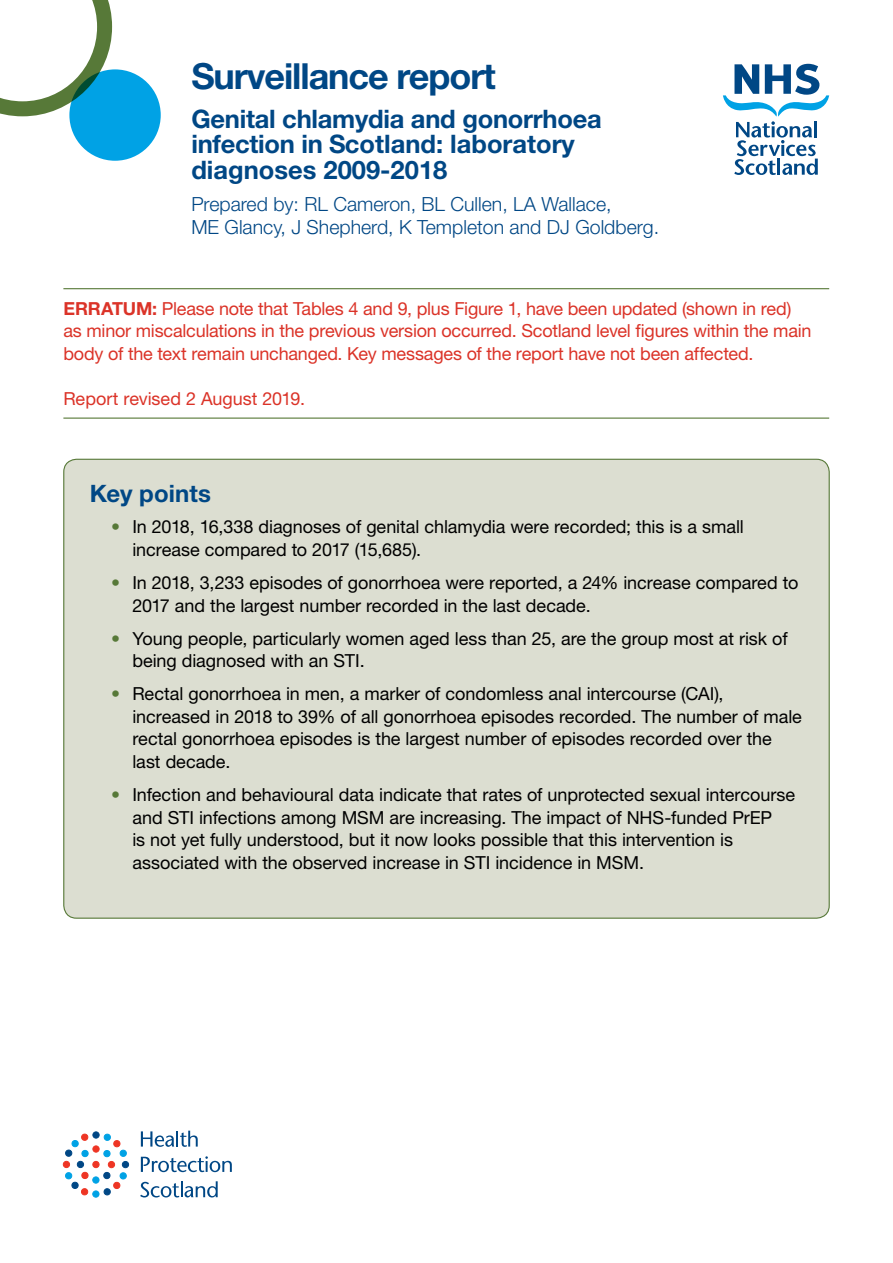
<style>
.page{position:relative;width:893px;height:1263px;background:#fff}
.page>*{position:absolute;margin:0;border:0;box-sizing:border-box;transform-origin:0 0}
.Title_1{font:700 36px "Helvetica Neue LT Std";letter-spacing:-.03em;color:#004785}
.Title_2_-_report_nam{font:700 25.5px/25.5px "Helvetica Neue LT Std";letter-spacing:-.01em;color:#004785}
.Heading_1{font:700 24px "Helvetica Neue LT Std";color:#004785}
.Title_3_-_prepared_b{font:300 19.5px/23.4px "Helvetica Neue LT Std";color:#004785}
.t1{font:18px/22.5px "Helvetica Neue LT Std";letter-spacing:-.005em;color:#000}
.Body{font:18px/22.5px "Helvetica Neue LT Std";letter-spacing:-.015em;color:#db3328}
.s1{font-weight:700}
.s2{color:#577938}
</style>
<div class="page">
<div style="left:69px;top:69px;width:92px;height:92px;background:#00a2e5;border-radius:50%"></div>
<svg style="left:0;top:0;width:112px;height:116px"></svg>
<div style="left:93px;top:1161px;width:6px;height:7px;background:#ee3524;border-radius:50%"></div>
<div style="left:93px;top:1161px;width:6px;height:7px;border:1px solid #ee3524;border-radius:50%"></div>
<div style="left:108px;top:1161px;width:7px;height:7px;background:#ee3524;border-radius:50%"></div>
<div style="left:108px;top:1161px;width:7px;height:7px;border:1px solid #ee3524;border-radius:50%"></div>
<div style="left:122px;top:1161px;width:7px;height:7px;background:#004785;border-radius:50%"></div>
<div style="left:122px;top:1161px;width:7px;height:7px;border:1px solid #004785;border-radius:50%"></div>
<svg style="left:65px;top:1172px;width:62px;height:25px"></svg>
<div style="left:77px;top:1161px;width:7px;height:6px;background:#004785;border-radius:50%"></div>
<div style="left:77px;top:1161px;width:7px;height:7px;border:1px solid #004785;border-radius:50%"></div>
<div style="left:63px;top:1161px;width:7px;height:6px;background:#ee3524;border-radius:50%"></div>
<div style="left:63px;top:1161px;width:7px;height:7px;border:1px solid #ee3524;border-radius:50%"></div>
<svg style="left:65px;top:1132px;width:62px;height:25px"></svg>
<svg style="left:141px;top:1131px;width:57px;height:16px"></svg>
<svg style="left:141px;top:1156px;width:91px;height:16px"></svg>
<svg style="left:140px;top:1181px;width:78px;height:16px"></svg>
<svg style="left:723px;top:64px;width:106px;height:110px"></svg>
<hr style="left:63px;top:288px;width:766px;height:1px;background:#577938">
<hr style="left:63px;top:417px;width:766px;height:2px;background:#577938">
<div style="left:64px;top:459px;width:765px;height:459px;background:#dcded1;border-radius:13px"></div>
<p class="Title_1" style="left:191px;top:54px;width:306px">Surveillance report</p>
<p class="Title_2_-_report_nam" style="left:191px;top:105px;width:412px">Genital chlamydia and gonorrhoea infection in Scotland: laboratory diagnoses 2009-2018</p>
<p class="Title_3_-_prepared_b" style="left:191px;top:192px;width:469px">Prepared by: RL Cameron, BL Cullen, LA Wallace,<br>ME Glancy, J Shepherd, K Templeton and DJ Goldberg.</p>
<p class="Body" style="left:63px;top:297px;width:750px"><span class="s1">ERRATUM:</span> Please note that Tables 4 and 9, plus Figure 1, have been updated (shown in red) as minor miscalculations in the previous version occurred. Scotland level figures within the main body of the text remain unchanged. Key messages of the report have not been affected.</p>
<p class="Body" style="left:63px;top:387px;width:243px">Report revised 2 August 2019.</p>
<h1 class="Heading_1" style="left:90px;top:479px;width:123px">Key points</h1>
<p class="t1" style="left:132px;top:516px;width:613px;text-indent:-21px"><span class="s2">•</span> In 2018, 16,338 diagnoses of genital chlamydia were recorded; this is a small increase compared to 2017 (15,685).</p>
<p class="t1" style="left:132px;top:571px;width:667px;text-indent:-21px"><span class="s2">•</span> In 2018, 3,233 episodes of gonorrhoea were reported, a 24% increase compared to<br>2017 and the largest number recorded in the last decade.</p>
<p class="t1" style="left:132px;top:627px;width:657px;text-indent:-21px"><span class="s2">•</span> Young people, particularly women aged less than 25, are the group most at risk of being diagnosed with an STI.</p>
<p class="t1" style="left:132px;top:682px;width:671px;text-indent:-21px"><span class="s2">•</span> Rectal gonorrhoea in men, a marker of condomless anal intercourse (CAI), increased in 2018 to 39% of all gonorrhoea episodes recorded. The number of male rectal gonorrhoea episodes is the largest number of episodes recorded over the last decade.</p>
<p class="t1" style="left:132px;top:783px;width:664px;text-indent:-21px"><span class="s2">•</span> Infection and behavioural data indicate that rates of unprotected sexual intercourse and STI infections among MSM are increasing. The impact of NHS-funded PrEP<br>is not yet fully understood, but it now looks possible that this intervention is associated with the observed increase in STI incidence in MSM.</p>
</div>
